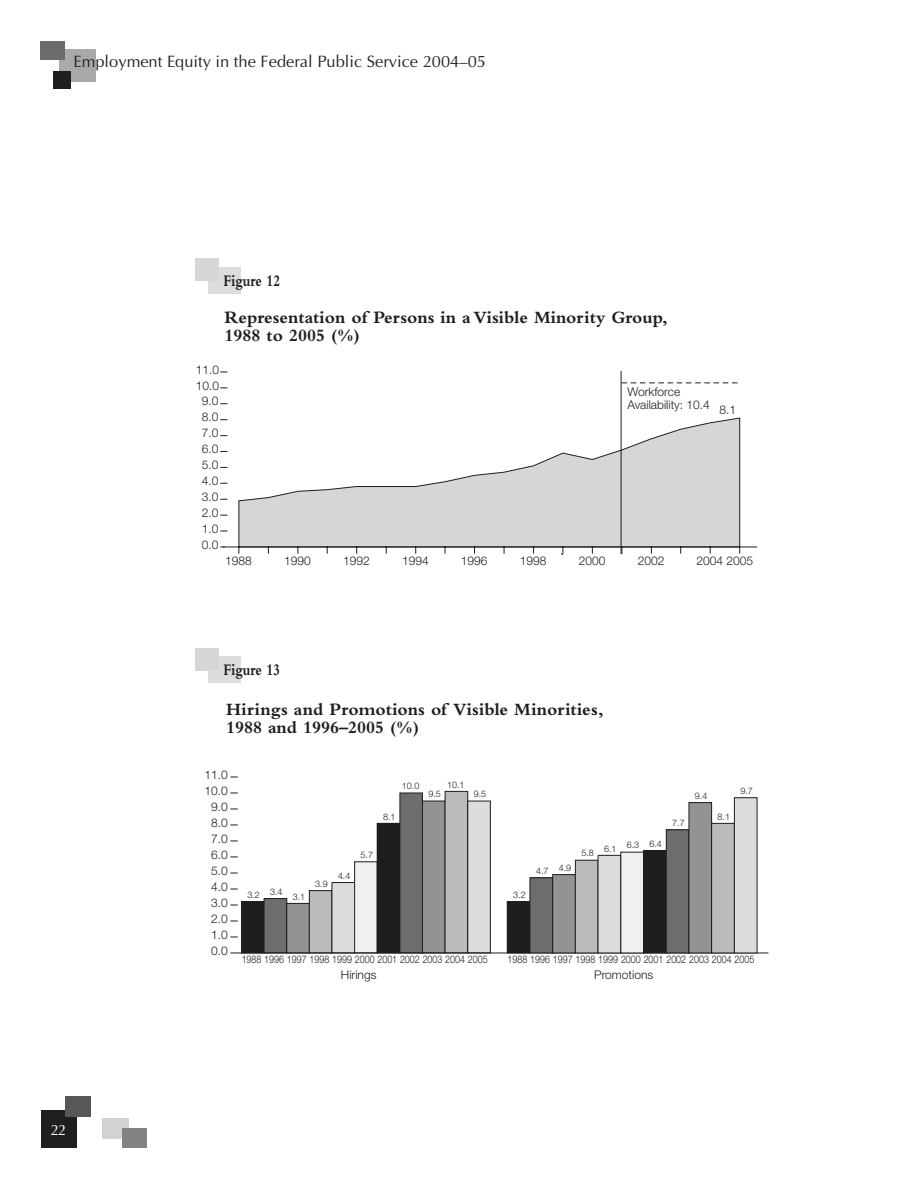
<style>
.page{position:relative;width:918px;height:1188px;background:#fff}
.page>*{position:absolute;margin:0;border:0;box-sizing:border-box;transform-origin:0 0}
.t1{font:700 18px/18px "Bembo";color:#1e1e1e}
.t2{font:700 16.95px "Bembo";color:#1e1e1e;scale:.8 1}
.t3{font:16.5px "Optima";color:#1f1f1f}
.t4{font:15px "Optima";color:#fff}
.t5{font:300 12px/13.5px "Helvetica Neue";color:#1e1e1e}
.t6{font:300 10.5px "Helvetica Neue";color:#1e1e1e;scale:.85 1}
.t7{font:300 9px "Helvetica Neue";color:#1e1e1e}
</style>
<div class="page">
<div style="left:60px;top:49px;width:36px;height:32px;background:#a9a9a9"></div>
<div style="left:53px;top:71px;width:17px;height:17px;background:#1f1f1f"></div>
<div style="left:40px;top:41px;width:25px;height:18px;background:#6c6c6c"></div>
<div style="left:102px;top:1119px;width:27px;height:20px;background:#d2d2d2"></div>
<div style="left:41px;top:1110px;width:35px;height:37px;background:#1f1f1f"></div>
<div style="left:65px;top:1096px;width:26px;height:22px;background:#575757"></div>
<div style="left:123px;top:1128px;width:24px;height:20px;background:#828282"></div>
<div style="left:208px;top:267px;width:33px;height:27px;background:#ddd"></div>
<div style="left:195px;top:259px;width:23px;height:22px;background:#d6d6d6"></div>
<svg style="left:622px;top:383px;width:116px;height:1px"></svg>
<svg style="left:238px;top:418px;width:502px;height:129px"></svg>
<hr style="left:224px;top:547px;width:533px;height:1px;background:#1e1e1e">
<svg style="left:562px;top:547px;width:2px;height:8px"></svg>
<hr style="left:621px;top:371px;width:1px;height:183px;background:#1e1e1e">
<div style="left:208px;top:656px;width:33px;height:27px;background:#ddd"></div>
<div style="left:195px;top:648px;width:23px;height:22px;background:#d6d6d6"></div>
<div style="left:241px;top:902px;width:23px;height:51px;background:#1e1e1e"></div>
<div style="left:264px;top:899px;width:23px;height:54px;background:#6d6d6d"></div>
<div style="left:264px;top:898px;width:23px;height:55px;border:1px solid #1e1e1e"></div>
<div style="left:287px;top:903px;width:22px;height:50px;background:#939393"></div>
<div style="left:287px;top:903px;width:23px;height:50px;border:1px solid #1e1e1e"></div>
<div style="left:309px;top:891px;width:23px;height:62px;background:#bbb"></div>
<div style="left:309px;top:890px;width:23px;height:63px;border:1px solid #1e1e1e"></div>
<div style="left:332px;top:883px;width:23px;height:70px;background:#ddd"></div>
<div style="left:332px;top:882px;width:23px;height:71px;border:1px solid #1e1e1e"></div>
<div style="left:355px;top:862px;width:22px;height:91px;background:#f0f0f0"></div>
<div style="left:354px;top:862px;width:23px;height:91px;border:1px solid #1e1e1e"></div>
<div style="left:377px;top:823px;width:23px;height:130px;background:#1e1e1e"></div>
<div style="left:400px;top:793px;width:22px;height:160px;background:#6d6d6d"></div>
<div style="left:400px;top:793px;width:23px;height:160px;border:1px solid #1e1e1e"></div>
<div style="left:422px;top:801px;width:23px;height:152px;background:#939393"></div>
<div style="left:422px;top:801px;width:23px;height:152px;border:1px solid #1e1e1e"></div>
<div style="left:445px;top:791px;width:23px;height:162px;background:#bbb"></div>
<div style="left:445px;top:791px;width:23px;height:162px;border:1px solid #1e1e1e"></div>
<div style="left:468px;top:801px;width:22px;height:152px;background:#ddd"></div>
<div style="left:468px;top:801px;width:23px;height:152px;border:1px solid #1e1e1e"></div>
<hr style="left:231px;top:953px;width:537px;height:1px;background:#1e1e1e">
<div style="left:507px;top:902px;width:23px;height:51px;background:#1e1e1e"></div>
<div style="left:530px;top:878px;width:23px;height:75px;background:#6d6d6d"></div>
<div style="left:530px;top:878px;width:23px;height:75px;border:1px solid #1e1e1e"></div>
<div style="left:553px;top:875px;width:22px;height:78px;background:#939393"></div>
<div style="left:575px;top:860px;width:23px;height:93px;background:#bbb"></div>
<div style="left:575px;top:860px;width:23px;height:93px;border:1px solid #1e1e1e"></div>
<div style="left:598px;top:855px;width:23px;height:98px;background:#ddd"></div>
<div style="left:598px;top:855px;width:23px;height:98px;border:1px solid #1e1e1e"></div>
<div style="left:621px;top:852px;width:22px;height:101px;background:#f0f0f0"></div>
<div style="left:643px;top:851px;width:23px;height:102px;background:#1e1e1e"></div>
<div style="left:666px;top:830px;width:23px;height:123px;background:#6d6d6d"></div>
<div style="left:666px;top:830px;width:23px;height:123px;border:1px solid #1e1e1e"></div>
<div style="left:689px;top:803px;width:23px;height:150px;background:#939393"></div>
<div style="left:712px;top:823px;width:22px;height:130px;background:#bbb"></div>
<div style="left:711px;top:823px;width:24px;height:130px;border:1px solid #1e1e1e"></div>
<div style="left:734px;top:798px;width:23px;height:155px;background:#ddd"></div>
<div style="left:734px;top:798px;width:23px;height:155px;border:1px solid #1e1e1e"></div>
<h3 class="t3" style="left:74px;top:55px;width:414px">Employment Equity in the Federal Public Service 2004–05</h3>
<p class="t4" style="left:50px;top:1123px;width:17px">22</p>
<h2 class="t2" style="left:223px;top:274px;width:72px">Figure 12</h2>
<h1 class="t1" style="left:225px;top:310px;width:445px">Representation of Persons in a Visible Minority Group,<br>1988 to 2005 (%)</h1>
<p class="t5" style="left:196px;top:364px;width:25px">11.0</p>
<p class="t5" style="left:196px;top:380px;width:25px">10.0</p>
<p class="t5" style="left:202px;top:396px;width:18px">9.0</p>
<p class="t5" style="left:202px;top:412px;width:18px">8.0</p>
<p class="t5" style="left:202px;top:428px;width:18px">7.0</p>
<p class="t5" style="left:202px;top:443px;width:18px">6.0</p>
<p class="t5" style="left:202px;top:459px;width:18px">5.0</p>
<p class="t5" style="left:202px;top:475px;width:18px">4.0</p>
<p class="t5" style="left:202px;top:491px;width:18px">3.0</p>
<p class="t5" style="left:202px;top:507px;width:18px">2.0</p>
<p class="t5" style="left:202px;top:523px;width:18px">1.0</p>
<p class="t5" style="left:202px;top:539px;width:18px">0.0</p>
<p class="t5" style="left:627px;top:386px;width:110px">Workforce<br>Availability: 10.4 8.1</p>
<p class="t5" style="left:225px;top:555px;width:28px">1988</p>
<p class="t5" style="left:284px;top:555px;width:28px">1990</p>
<p class="t5" style="left:343px;top:555px;width:28px">1992</p>
<p class="t5" style="left:402px;top:555px;width:28px">1994</p>
<p class="t5" style="left:461px;top:555px;width:28px">1996</p>
<p class="t5" style="left:520px;top:555px;width:28px">1998</p>
<p class="t5" style="left:579px;top:555px;width:28px">2000</p>
<p class="t5" style="left:638px;top:555px;width:28px">2002</p>
<p class="t5" style="left:697px;top:555px;width:58px">2004 2005</p>
<h2 class="t2" style="left:223px;top:664px;width:72px">Figure 13</h2>
<h1 class="t1" style="left:226px;top:702px;width:379px">Hirings and Promotions of Visible Minorities,<br>1988 and 1996–2005 (%)</h1>
<p class="t5" style="left:205px;top:769px;width:25px">11.0</p>
<p class="t5" style="left:205px;top:785px;width:25px">10.0</p>
<p class="t5" style="left:211px;top:801px;width:18px">9.0</p>
<p class="t5" style="left:211px;top:817px;width:18px">8.0</p>
<p class="t5" style="left:211px;top:833px;width:18px">7.0</p>
<p class="t5" style="left:211px;top:849px;width:18px">6.0</p>
<p class="t5" style="left:211px;top:865px;width:18px">5.0</p>
<p class="t5" style="left:211px;top:881px;width:18px">4.0</p>
<p class="t5" style="left:211px;top:897px;width:18px">3.0</p>
<p class="t5" style="left:211px;top:913px;width:18px">2.0</p>
<p class="t5" style="left:211px;top:929px;width:18px">1.0</p>
<p class="t5" style="left:211px;top:945px;width:18px">0.0</p>
<p class="t7" style="left:402px;top:783px;width:19px">10.0</p>
<p class="t7" style="left:383px;top:813px;width:14px">8.1</p>
<p class="t7" style="left:447px;top:781px;width:19px">10.1</p>
<p class="t7" style="left:428px;top:791px;width:14px">9.5</p>
<p class="t7" style="left:474px;top:791px;width:14px">9.5</p>
<p class="t7" style="left:247px;top:890px;width:37px">3.2 3.4</p>
<p class="t7" style="left:293px;top:893px;width:14px">3.1</p>
<p class="t7" style="left:315px;top:880px;width:14px">3.9</p>
<p class="t7" style="left:338px;top:872px;width:14px">4.4</p>
<p class="t7" style="left:361px;top:852px;width:14px">5.7</p>
<p class="t7" style="left:513px;top:892px;width:14px">3.2</p>
<p class="t7" style="left:536px;top:866px;width:37px">4.7 4.9</p>
<p class="t7" style="left:581px;top:850px;width:14px">5.8</p>
<p class="t7" style="left:604px;top:842px;width:59px">6.1 6.3 6.4</p>
<p class="t7" style="left:672px;top:820px;width:14px">7.7</p>
<p class="t7" style="left:695px;top:792px;width:14px">9.4</p>
<p class="t7" style="left:718px;top:813px;width:14px">8.1</p>
<p class="t7" style="left:740px;top:788px;width:14px">9.7</p>
<p class="t6" style="left:242px;top:956px;width:291px">1988 1996 1997 1998 1999 2000 2001 2002 2003 2004 2005</p>
<p class="t6" style="left:507px;top:956px;width:292px">1988 1996 1997 1998 1999 2000 2001 2002 2003 2004 2005</p>
<p class="t5" style="left:341px;top:969px;width:37px">Hirings</p>
<p class="t5" style="left:594px;top:969px;width:61px">Promotions</p>
</div>
